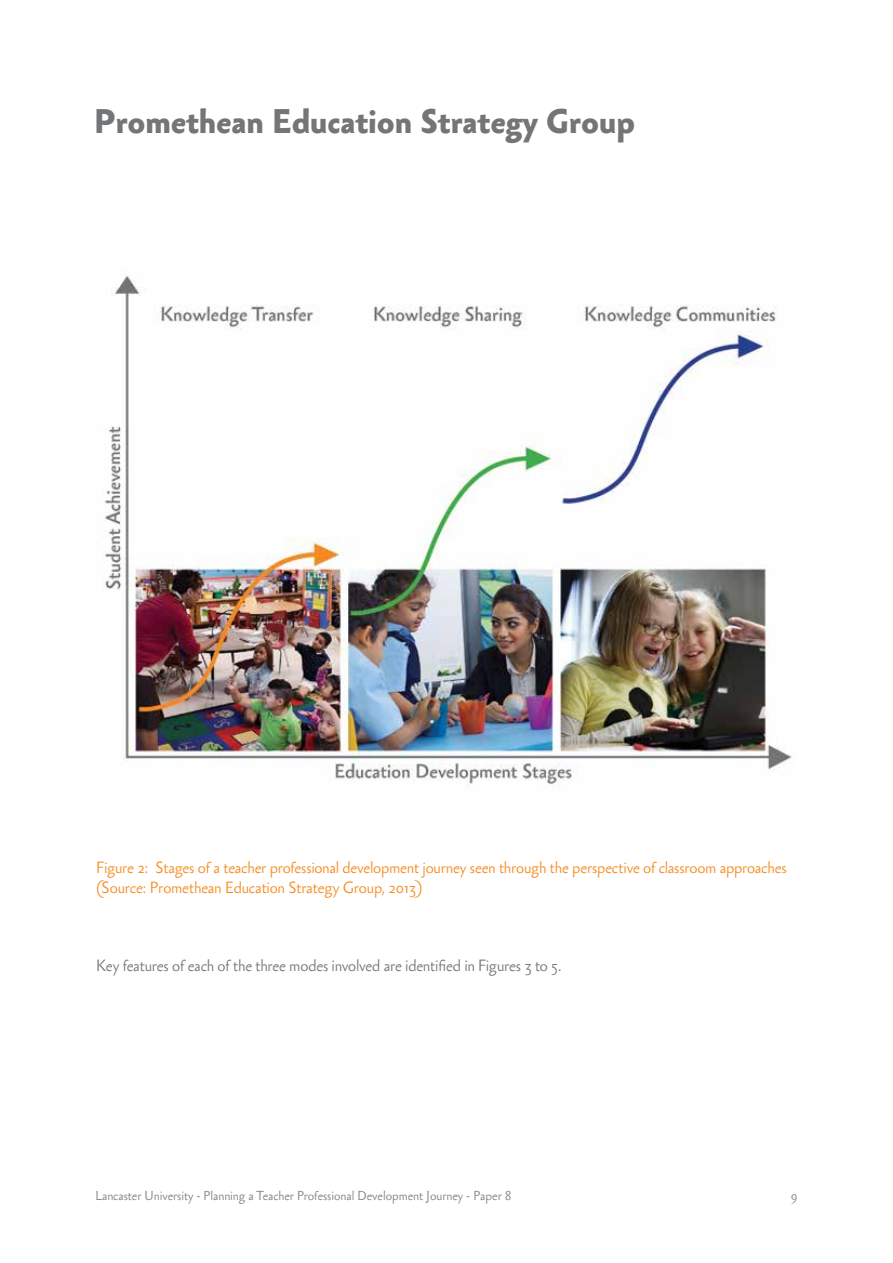
<style>
.page{position:relative;width:893px;height:1263px;background:#fff}
.page>*{position:absolute;margin:0;border:0;box-sizing:border-box;transform-origin:0 0}
.t1{font:500 31.5px "Sebastian";color:#737577}
.t2{font:300 15px/19.5px "Sebastian";letter-spacing:-.015em;color:#f68b1f}
.t3{font:300 15px "Sebastian";letter-spacing:-.015em;color:#737577}
.t4{font:300 12px "Sebastian";color:#807f83}
</style>
<div class="page">
<img style="left:103px;top:275px;width:689px;height:514px">
<h1 class="t1" style="left:94px;top:101px;width:542px">Promethean Education Strategy Group</h1>
<p class="t2" style="left:96px;top:858px;width:693px">Figure 2: Stages of a teacher professional development journey seen through the perspective of classroom approaches (Source: Promethean Education Strategy Group, 2013)</p>
<p class="t3" style="left:96px;top:955px;width:467px">Key features of each of the three modes involved are identified in Figures 3 to 5.</p>
<p class="t4" style="left:95px;top:1188px;width:418px">Lancaster University - Planning a Teacher Professional Development Journey - Paper 8</p>
<p class="t4" style="left:791px;top:1188px;width:8px">9</p>
</div>
